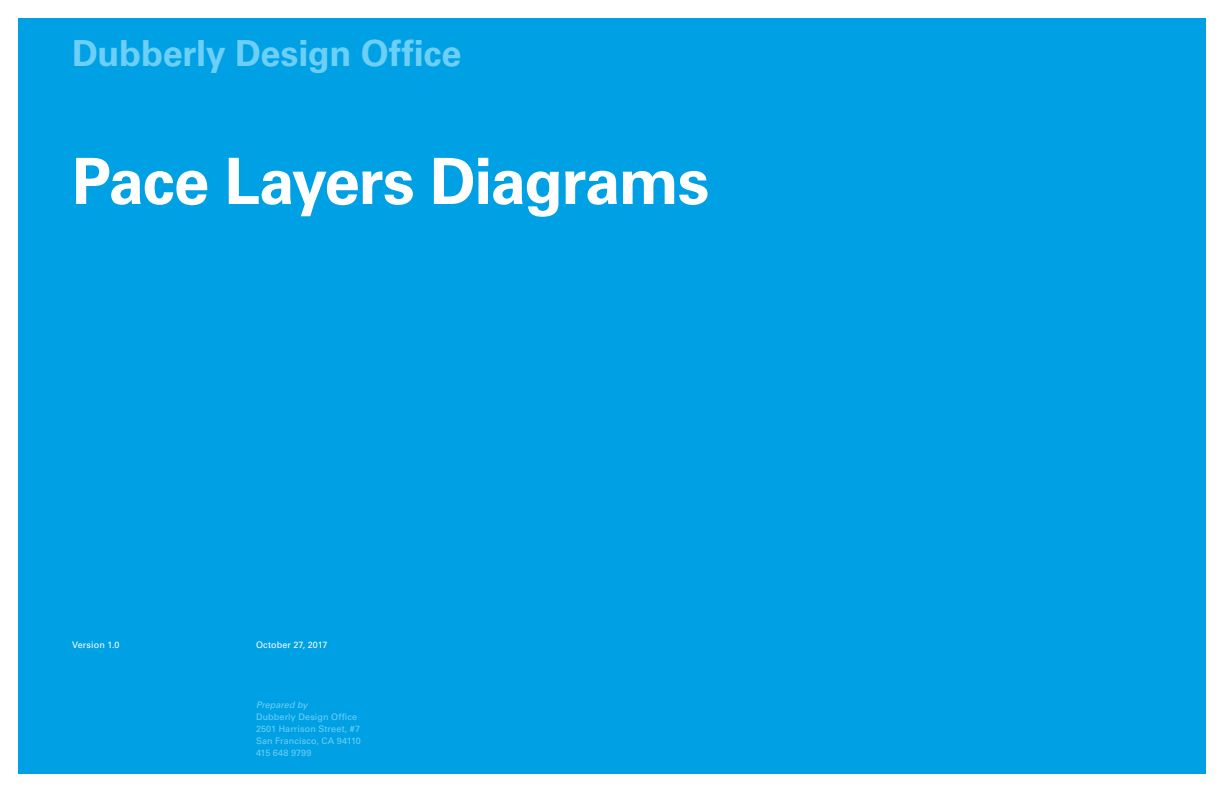
<style>
.page{position:relative;width:1224px;height:792px;background:#fff}
.page>*{position:absolute;margin:0;border:0;box-sizing:border-box;transform-origin:0 0}
.t1{font:700 64px "Univers";letter-spacing:-.025em;color:#fff}
.t2{font:700 36px "Univers";letter-spacing:-.005em;color:#6dcff6}
.t3{font:9px/12px "Univers";letter-spacing:.015em;color:#6dcff6}
.t4{font:9px "Univers";letter-spacing:.01em;color:#fff}
.t5{font:italic 9px "Univers";letter-spacing:.005em;color:#6dcff6}
</style>
<div class="page">
<div style="left:18px;top:18px;width:1188px;height:756px;background:#00a1e4"></div>
<h2 class="t2" style="left:72px;top:32px;width:391px">Dubberly Design Office</h2>
<h1 class="t1" style="left:72px;top:144px;width:639px">Pace Layers Diagrams</h1>
<p class="t4" style="left:72px;top:639px;width:49px">Version 1.0</p>
<p class="t4" style="left:256px;top:639px;width:73px">October 27, 2017</p>
<p class="t5" style="left:256px;top:699px;width:53px">Prepared by</p>
<p class="t3" style="left:256px;top:711px;width:106px">Dubberly Design Office<br>2501 Harrison Street, #7<br>San Francisco, CA 94110<br>415 648 9799</p>
</div>
